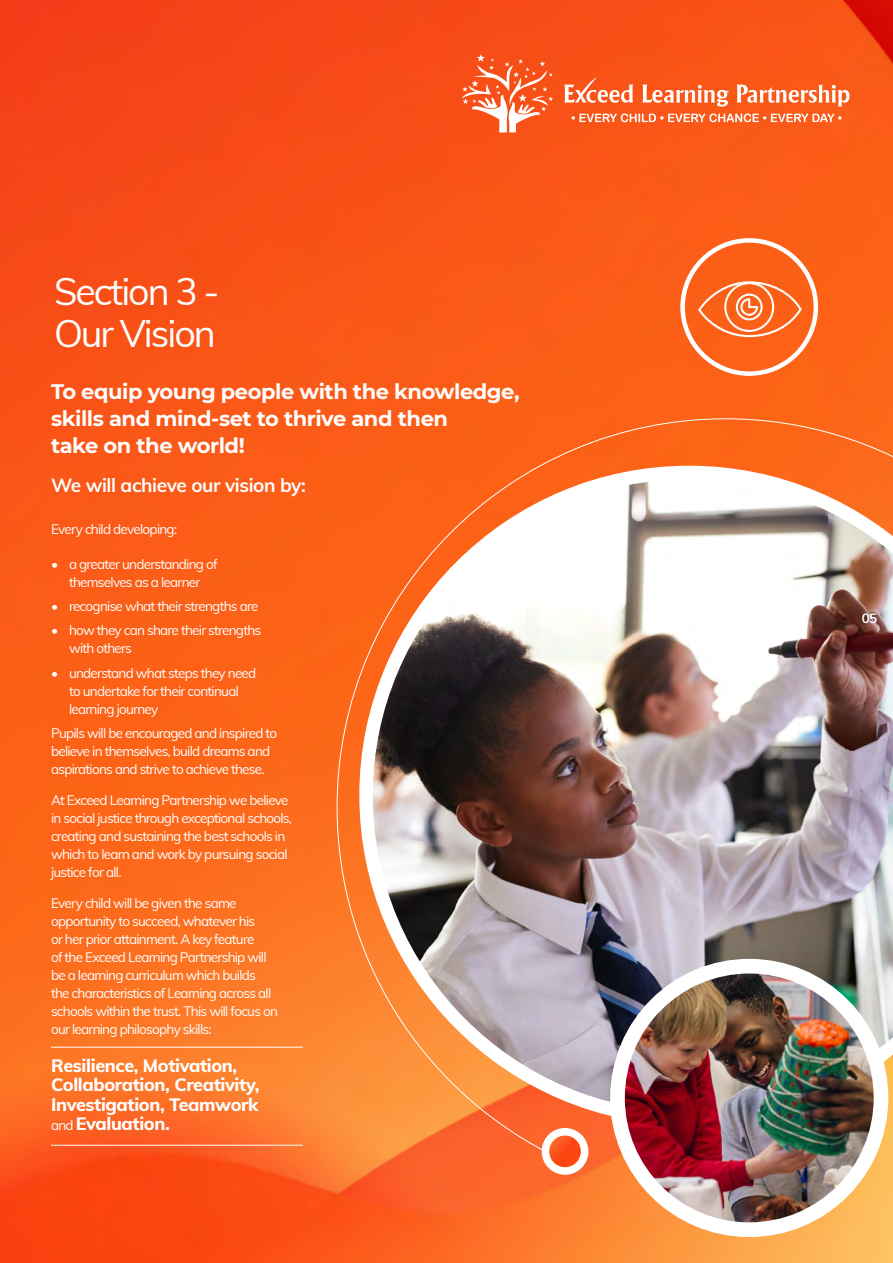
<style>
.page{position:relative;width:893px;height:1263px;background:#fff}
.page>*{position:absolute;margin:0;border:0;box-sizing:border-box;transform-origin:0 0}
.t1{font:37.5px/42px "Muli";letter-spacing:-.055em;color:#fff}
.t2{font:700 21px/27px "Montserrat";letter-spacing:-.02em;color:#fff}
.t3{font:700 19.05px "Muli";letter-spacing:-.02em;color:#fff}
.t4{font:800 18px/19.5px "Muli";letter-spacing:-.02em;color:#fff}
.t5{font:13.5px/18px "Muli";letter-spacing:-.055em;color:#fff}
.t6{font:700 13.5px "Muli";color:#fff}
.s1{font-weight:400;font-size:13.5px}
</style>
<div class="page">
<img style="left:0;top:0;width:893px;height:1263px">
<img style="left:336px;top:418px;width:557px;height:734px">
<img style="left:545px;top:1132px;width:40px;height:39px;border-radius:20px">
<div style="left:542px;top:1128px;width:46px;height:47px;border:8px solid #fff;border-radius:50%"></div>
<hr style="left:51px;top:1047px;width:252px;height:1px;background:#fff">
<hr style="left:51px;top:1145px;width:252px;height:1px;background:#fff">
<img style="left:617px;top:966px;width:264px;height:264px;border-radius:132px">
<div style="left:610px;top:959px;width:278px;height:278px;border:15px solid #fff;border-radius:50%"></div>
<svg style="left:642px;top:85px;width:87px;height:22px"></svg>
<svg style="left:736px;top:84px;width:113px;height:22px"></svg>
<svg style="left:572px;top:113px;width:269px;height:9px"></svg>
<svg style="left:564px;top:78px;width:69px;height:25px"></svg>
<svg style="left:461px;top:54px;width:92px;height:78px;background:#f87447"></svg>
<svg style="left:680px;top:238px;width:138px;height:138px;background:#fb783a"></svg>
<h1 class="t1" style="left:54px;top:269px;width:167px">Section 3 -<br>Our Vision</h1>
<h2 class="t2" style="left:51px;top:377px;width:470px">To equip young people with the knowledge, skills and mind-set to thrive and then<br>take on the world!</h2>
<h3 class="t3" style="left:51px;top:471px;width:256px">We will achieve our vision by:</h3>
<p class="t5" style="left:51px;top:519px;width:128px">Every child developing:</p>
<p class="t5" style="left:51px;top:554px;width:168px;text-align:center">• a greater understanding of themselves as a learner</p>
<p class="t5" style="left:51px;top:597px;width:209px">• recognise what their strengths are</p>
<p class="t5" style="left:69px;top:621px;width:194px;text-indent:-18px">• how they can share their strengths with others</p>
<p class="t5" style="left:69px;top:663px;width:189px;text-indent:-18px">• understand what steps they need to undertake for their continual learning journey</p>
<p class="t5" style="left:51px;top:724px;width:228px">Pupils will be encouraged and inspired to believe in themselves, build dreams and aspirations and strive to achieve these.</p>
<p class="t5" style="left:51px;top:790px;width:242px">At Exceed Learning Partnership we believe in social justice through exceptional schools, creating and sustaining the best schools in which to learn and work by pursuing social justice for all.</p>
<p class="t5" style="left:51px;top:893px;width:228px">Every child will be given the same opportunity to succeed, whatever his<br>or her prior attainment. A key feature<br>of the Exceed Learning Partnership will be a learning curriculum which builds<br>the characteristics of Learning across all schools within the trust. This will focus on our learning philosophy skills:</p>
<h3 class="t4" style="left:51px;top:1055px;width:210px">Resilience, Motivation,<br>Collaboration, Creativity,<br>Investigation, Teamwork <span class="s1">and</span> Evaluation.</h3>
<p class="t6" style="left:862px;top:608px;width:17px">05</p>
</div>
